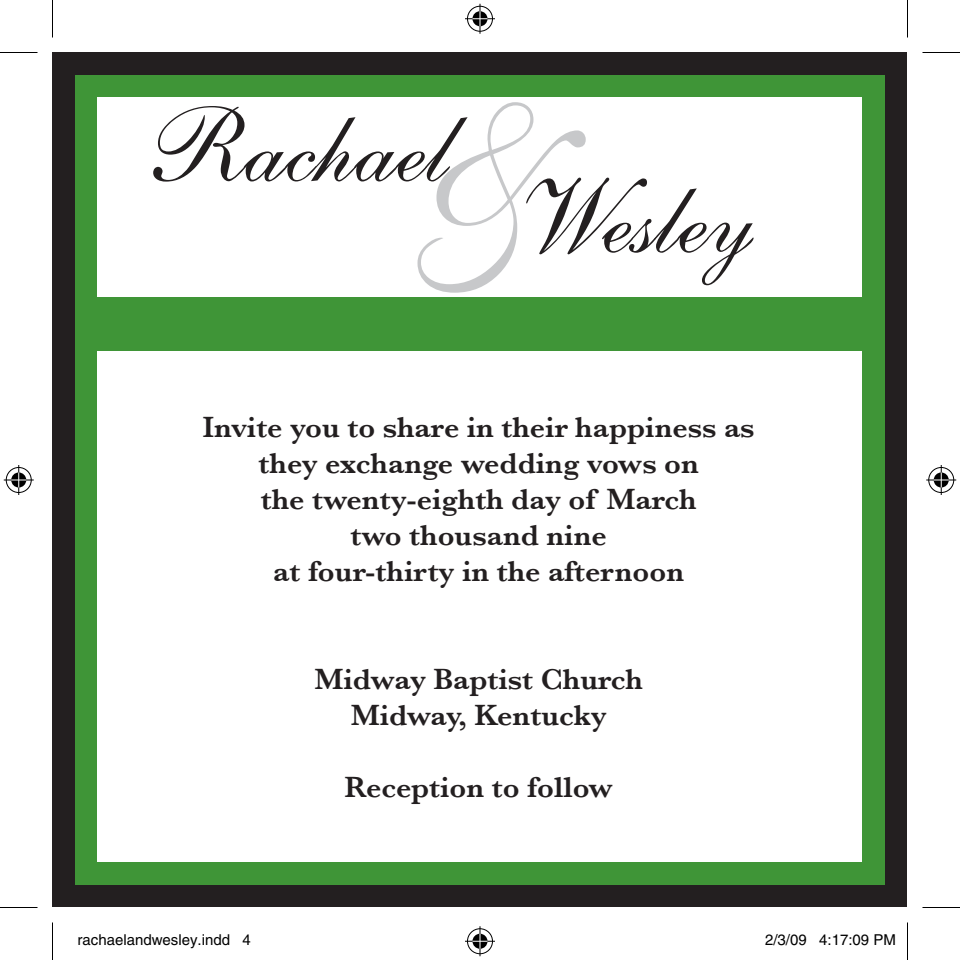
<style>
.page{position:relative;width:960px;height:960px;background:#fff}
.page>*{position:absolute;margin:0;border:0;box-sizing:border-box;transform-origin:0 0}
.t1{font:250px "Sheer Beauty";color:#c7c8ca}
.t2{font:120px "Sheer Beauty";color:#231f20}
.t3{font:600 30px "Baskerville";color:#231f20}
.t4{font:15px "Helvetica";color:#000}
</style>
<div class="page">
<div style="left:52px;top:52px;width:856px;height:856px;background:#231f20"></div>
<div style="left:75px;top:75px;width:810px;height:810px;background:#3f9537"></div>
<div style="left:98px;top:98px;width:764px;height:764px;background:#fff"></div>
<div style="left:88px;top:298px;width:781px;height:53px;background:#3f9537"></div>
<hr style="left:0;top:52px;width:38px;height:1px;background:#000">
<hr style="left:922px;top:52px;width:38px;height:1px;background:#000">
<hr style="left:0;top:907px;width:38px;height:1px;background:#000">
<hr style="left:922px;top:907px;width:38px;height:1px;background:#000">
<hr style="left:52px;top:0;width:1px;height:38px;background:#000">
<hr style="left:52px;top:922px;width:1px;height:38px;background:#000">
<hr style="left:907px;top:0;width:1px;height:38px;background:#000">
<hr style="left:907px;top:922px;width:1px;height:38px;background:#000">
<div style="left:466px;top:5px;width:28px;height:28px;border:3px solid #fff;border-radius:50%"></div>
<hr style="left:465px;top:17px;width:30px;height:3px;background:#fff">
<svg style="left:478px;top:4px;width:4px;height:30px"></svg>
<div style="left:471px;top:10px;width:18px;height:18px;border:3px solid #fff;border-radius:50%"></div>
<div style="left:467px;top:6px;width:26px;height:26px;border:1px solid #000;border-radius:50%"></div>
<hr style="left:465px;top:18px;width:30px;height:1px;background:#000">
<hr style="left:480px;top:4px;width:1px;height:30px;background:#000">
<svg style="left:472px;top:11px;width:16px;height:15px"></svg>
<div style="left:466px;top:927px;width:28px;height:28px;border:3px solid #fff;border-radius:50%"></div>
<hr style="left:465px;top:940px;width:30px;height:3px;background:#fff">
<svg style="left:478px;top:926px;width:4px;height:30px"></svg>
<div style="left:471px;top:932px;width:18px;height:18px;border:3px solid #fff;border-radius:50%"></div>
<div style="left:467px;top:928px;width:26px;height:26px;border:1px solid #000;border-radius:50%"></div>
<hr style="left:465px;top:941px;width:30px;height:1px;background:#000">
<hr style="left:480px;top:926px;width:1px;height:30px;background:#000">
<svg style="left:472px;top:934px;width:16px;height:15px"></svg>
<div style="left:5px;top:466px;width:28px;height:28px;border:3px solid #fff;border-radius:50%"></div>
<svg style="left:4px;top:478px;width:30px;height:4px"></svg>
<hr style="left:17px;top:465px;width:3px;height:30px;background:#fff">
<div style="left:10px;top:471px;width:18px;height:18px;border:3px solid #fff;border-radius:50%"></div>
<div style="left:6px;top:467px;width:26px;height:26px;border:1px solid #000;border-radius:50%"></div>
<hr style="left:4px;top:480px;width:30px;height:1px;background:#000">
<hr style="left:18px;top:465px;width:1px;height:30px;background:#000">
<svg style="left:11px;top:472px;width:15px;height:16px"></svg>
<div style="left:927px;top:466px;width:28px;height:28px;border:3px solid #fff;border-radius:50%"></div>
<svg style="left:926px;top:478px;width:30px;height:4px"></svg>
<hr style="left:940px;top:465px;width:3px;height:30px;background:#fff">
<div style="left:932px;top:471px;width:18px;height:18px;border:3px solid #fff;border-radius:50%"></div>
<div style="left:928px;top:467px;width:26px;height:26px;border:1px solid #000;border-radius:50%"></div>
<hr style="left:926px;top:480px;width:30px;height:1px;background:#000">
<hr style="left:941px;top:465px;width:1px;height:30px;background:#000">
<svg style="left:934px;top:472px;width:15px;height:16px"></svg>
<div style="left:791px;top:935px;width:6px;height:10px;border:1px solid #fff;border-radius:50%"></div>
<div style="left:790px;top:934px;width:8px;height:12px;border:1px solid #fff;border-radius:50%"></div>
<div style="left:854px;top:935px;width:5px;height:10px;border:1px solid #fff;border-radius:50%"></div>
<div style="left:853px;top:934px;width:8px;height:12px;border:1px solid #fff;border-radius:50%"></div>
<p class="t1" style="left:413px;top:25px;width:157px">&amp;</p>
<p class="t2" style="left:149px;top:85px;width:302px">Rachael</p>
<p class="t2" style="left:510px;top:156px;width:244px">Wesley</p>
<p class="t3" style="left:203px;top:410px;width:553px">Invite you to share in their happiness as</p>
<p class="t3" style="left:259px;top:446px;width:442px">they exchange wedding vows on</p>
<p class="t3" style="left:261px;top:482px;width:437px">the twenty-eighth day of March</p>
<p class="t3" style="left:351px;top:518px;width:258px">two thousand nine</p>
<p class="t3" style="left:273px;top:554px;width:412px">at four-thirty in the afternoon</p>
<p class="t3" style="left:314px;top:662px;width:330px">Midway Baptist Church</p>
<p class="t3" style="left:351px;top:698px;width:258px">Midway, Kentucky</p>
<p class="t3" style="left:344px;top:770px;width:270px">Reception to follow</p>
<p class="t4" style="left:78px;top:931px;width:175px">rachaelandwesley.indd 4</p>
<p class="t4" style="left:765px;top:931px;width:132px">2/3/09 4:17:09 PM</p>
</div>
